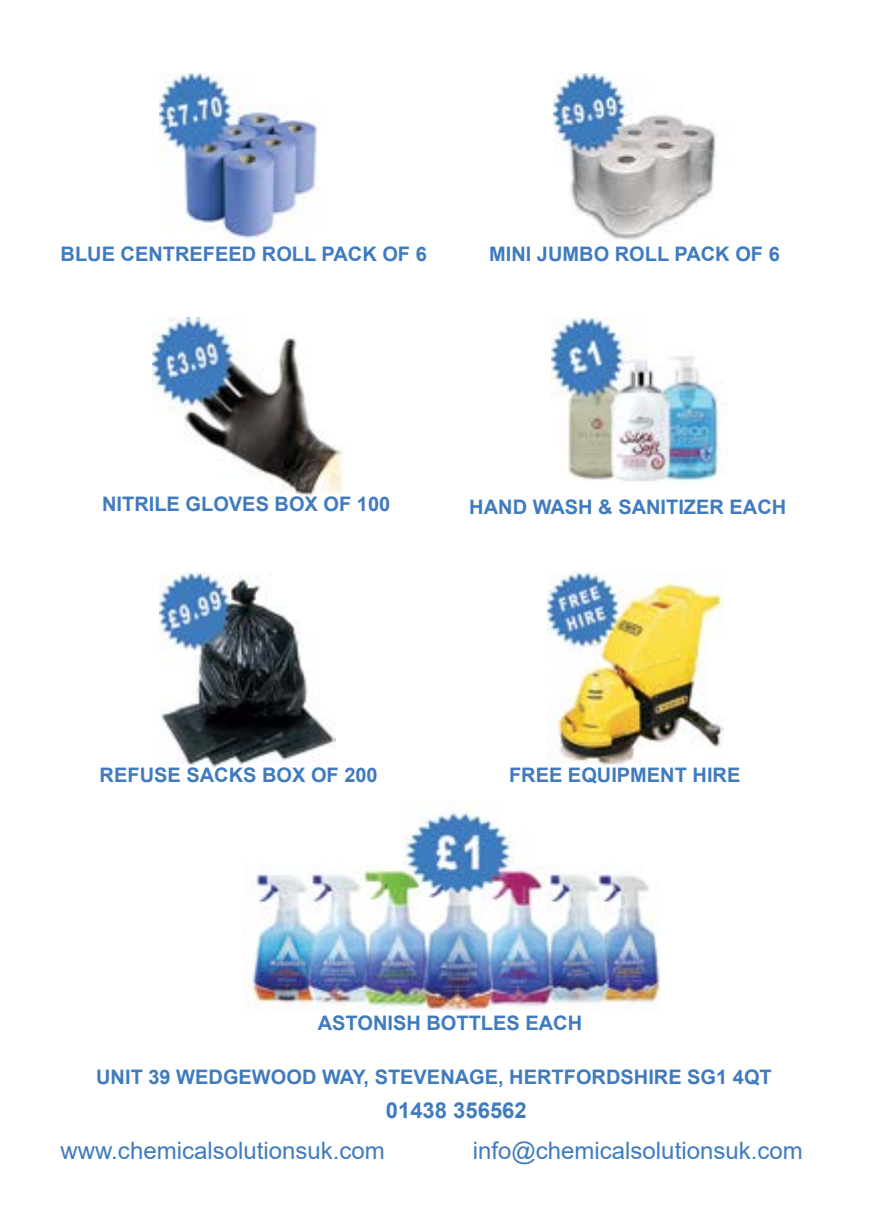
<style>
.page{position:relative;width:874px;height:1225px;background:#fff}
.page>*{position:absolute;margin:0;border:0;box-sizing:border-box;transform-origin:0 0}
.t1{font:24px "Arial";color:#3f7bbe}
.t2{font:700 22px "Arial";color:#3f7bbe}
.t3{font:700 20px "Arial";color:#3f7bbe}
</style>
<div class="page">
<img style="left:159px;top:74px;width:161px;height:166px">
<img style="left:553px;top:74px;width:163px;height:166px">
<img style="left:152px;top:318px;width:192px;height:178px">
<img style="left:551px;top:318px;width:168px;height:165px">
<img style="left:243px;top:801px;width:417px;height:210px">
<img style="left:159px;top:573px;width:176px;height:194px">
<img style="left:547px;top:573px;width:176px;height:192px">
<p class="t3" style="left:61px;top:240px;width:367px">BLUE CENTREFEED ROLL PACK OF 6</p>
<p class="t3" style="left:489px;top:240px;width:292px">MINI JUMBO ROLL PACK OF 6</p>
<p class="t3" style="left:102px;top:489px;width:289px">NITRILE GLOVES BOX OF 100</p>
<p class="t3" style="left:469px;top:493px;width:318px">HAND WASH &amp; SANITIZER EACH</p>
<p class="t3" style="left:100px;top:761px;width:279px">REFUSE SACKS BOX OF 200</p>
<p class="t3" style="left:508px;top:761px;width:233px">FREE EQUIPMENT HIRE</p>
<p class="t3" style="left:317px;top:1008px;width:266px">ASTONISH BOTTLES EACH</p>
<p class="t3" style="left:96px;top:1062px;width:676px">UNIT 39 WEDGEWOOD WAY, STEVENAGE, HERTFORDSHIRE SG1 4QT</p>
<p class="t2" style="left:386px;top:1094px;width:142px">01438 356562</p>
<p class="t1" style="left:61px;top:1134px;width:326px">www.chemicalsolutionsuk.com</p>
<p class="t1" style="left:472px;top:1134px;width:331px">info@chemicalsolutionsuk.com</p>
</div>
